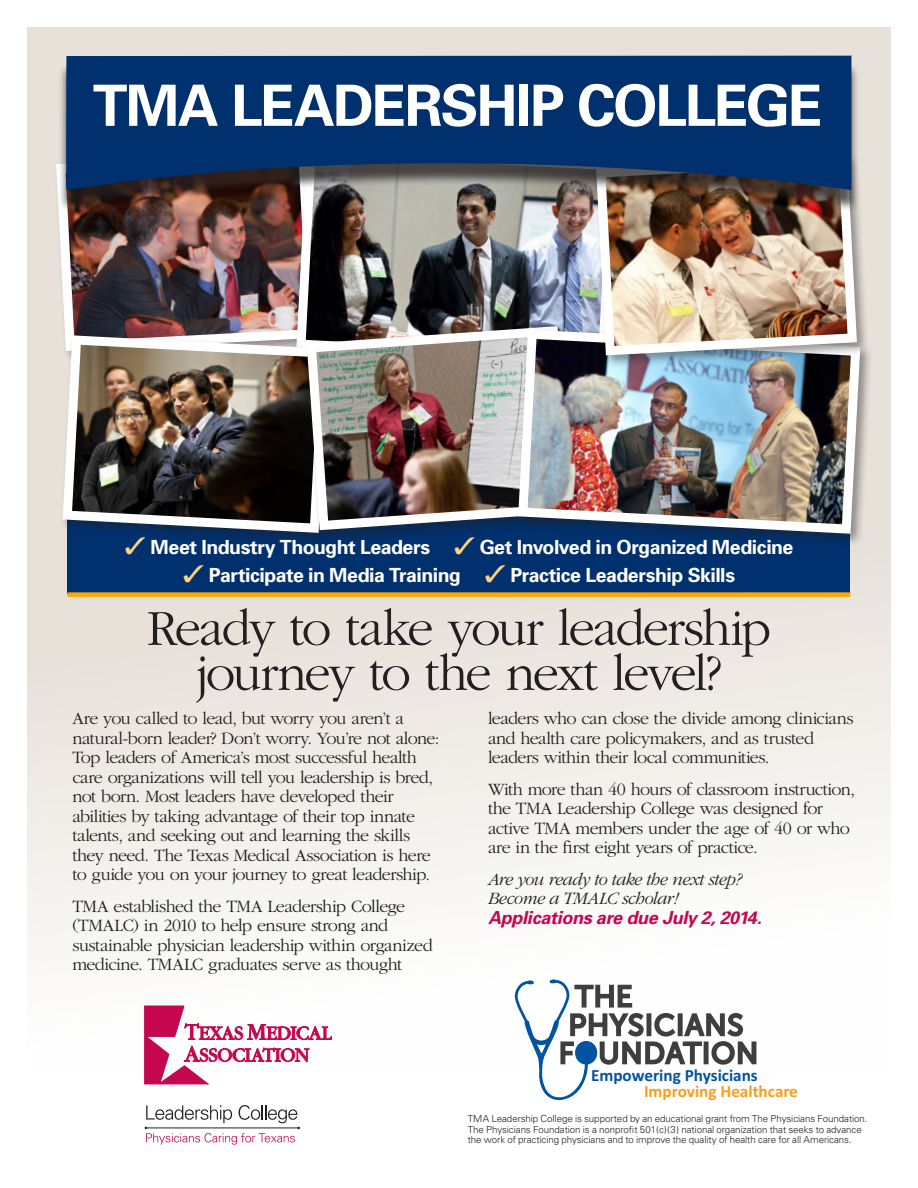
<style>
.page{position:relative;width:918px;height:1188px;background:#fff}
.page>*{position:absolute;margin:0;border:0;box-sizing:border-box;transform-origin:0 0}
.t1{font:700 57px "Univers";letter-spacing:-.035em;color:#fff}
.t2{font:300 52.5px/45px "Garamond";letter-spacing:-.045em;color:#231f20;text-align:center}
.teal_bold_it{font:700 19.5px "Univers";letter-spacing:-.025em;color:#fff}
.t3{font:300 18px/19.5px "Garamond";letter-spacing:-.03em;color:#231f20}
.t4{font:italic 300 18px "Garamond";letter-spacing:-.03em;color:#231f20}
.t5{font:italic 700 18px "Univers";letter-spacing:-.015em;color:#c50750}
.t6{font:700 17.1px/15.8px "Calibri";color:#01549f}
.t7{font:300 9.75px/10.5px "Univers";letter-spacing:-.01em;color:#231f20}
.s1{color:#fed47c}
.s2{color:#f89e1c}
</style>
<div class="page">
<div style="left:27px;top:27px;width:864px;height:1050px;background:linear-gradient(to bottom,#e0d8d0,#faf8f7)"></div>
<div style="left:68px;top:499px;width:782px;height:95px;background:#00306d"></div>
<img style="left:51px;top:146px;width:241px;height:210px">
<img style="left:292px;top:213px;width:299px;height:118px">
<div style="left:60px;top:333px;width:281px;height:213px;background:#00306d"></div>
<img style="left:58px;top:331px;width:246px;height:207px">
<div style="left:304px;top:324px;width:279px;height:219px;background:#231f20;opacity:.45"></div>
<img style="left:302px;top:321px;width:273px;height:214px">
<div style="left:516px;top:327px;width:357px;height:220px;background:#231f20;opacity:.45"></div>
<img style="left:513px;top:325px;width:352px;height:213px">
<div style="left:594px;top:153px;width:276px;height:215px;background:#231f20;opacity:.45"></div>
<img style="left:591px;top:151px;width:271px;height:209px">
<div style="left:58px;top:63px;width:802px;height:150px;background:#231f20;opacity:.75"></div>
<svg style="left:66px;top:56px;width:785px;height:134px;background:#0c3468"></svg>
<div style="left:68px;top:592px;width:782px;height:5px;background:#ffa700"></div>
<svg style="left:144px;top:1006px;width:188px;height:79px"></svg>
<svg style="left:145px;top:1105px;width:155px;height:39px"></svg>
<svg style="left:515px;top:979px;width:242px;height:121px"></svg>
<p class="t1" style="left:93px;top:71px;width:732px">TMA LEADERSHIP COLLEGE</p>
<p class="teal_bold_it" style="left:125px;top:535px;width:670px"><span class="s1">✓</span> Meet Industry Thought Leaders <span class="s1">✓</span> Get Involved in Organized Medicine</p>
<p class="teal_bold_it" style="left:183px;top:563px;width:554px"><span class="s1">✓</span> Participate in Media Training <span class="s1">✓</span> Practice Leadership Skills</p>
<p class="t2" style="left:147px;top:606px;width:626px">Ready to take your leadership journey to the next level?</p>
<p class="t3" style="left:72px;top:709px;width:369px">Are you called to lead, but worry you aren’t a natural-born leader? Don’t worry. You’re not alone:<br>Top leaders of America’s most successful health care organizations will tell you leadership is bred, not born. Most leaders have developed their abilities by taking advantage of their top innate talents, and seeking out and learning the skills they need. The Texas Medical Association is here to guide you on your journey to great leadership.</p>
<p class="t3" style="left:72px;top:897px;width:362px">TMA established the TMA Leadership College (TMALC) in 2010 to help ensure strong and sustainable physician leadership within organized medicine. TMALC graduates serve as thought</p>
<p class="t3" style="left:488px;top:709px;width:367px">leaders who can close the divide among clinicians and health care policymakers, and as trusted leaders within their local communities.</p>
<p class="t3" style="left:488px;top:780px;width:369px">With more than 40 hours of classroom instruction, the TMA Leadership College was designed for active TMA members under the age of 40 or who are in the first eight years of practice.</p>
<p class="t4" style="left:488px;top:870px;width:256px">Are you ready to take the next step?</p>
<p class="t4" style="left:488px;top:889px;width:192px">Become a TMALC scholar!</p>
<p class="t5" style="left:488px;top:907px;width:275px">Applications are due July 2, 2014.</p>
<p class="t6" style="left:644px;top:1067px;width:155px;text-indent:-53px">Empowering Physicians<br><span class="s2">Improving Healthcare</span></p>
<p class="t7" style="left:468px;top:1113px;width:401px">TMA Leadership College is supported by an educational grant from The Physicians Foundation.<br>The Physicians Foundation is a nonprofit 501(c)(3) national organization that seeks to advance the work of practicing physicians and to improve the quality of health care for all Americans.</p>
</div>
